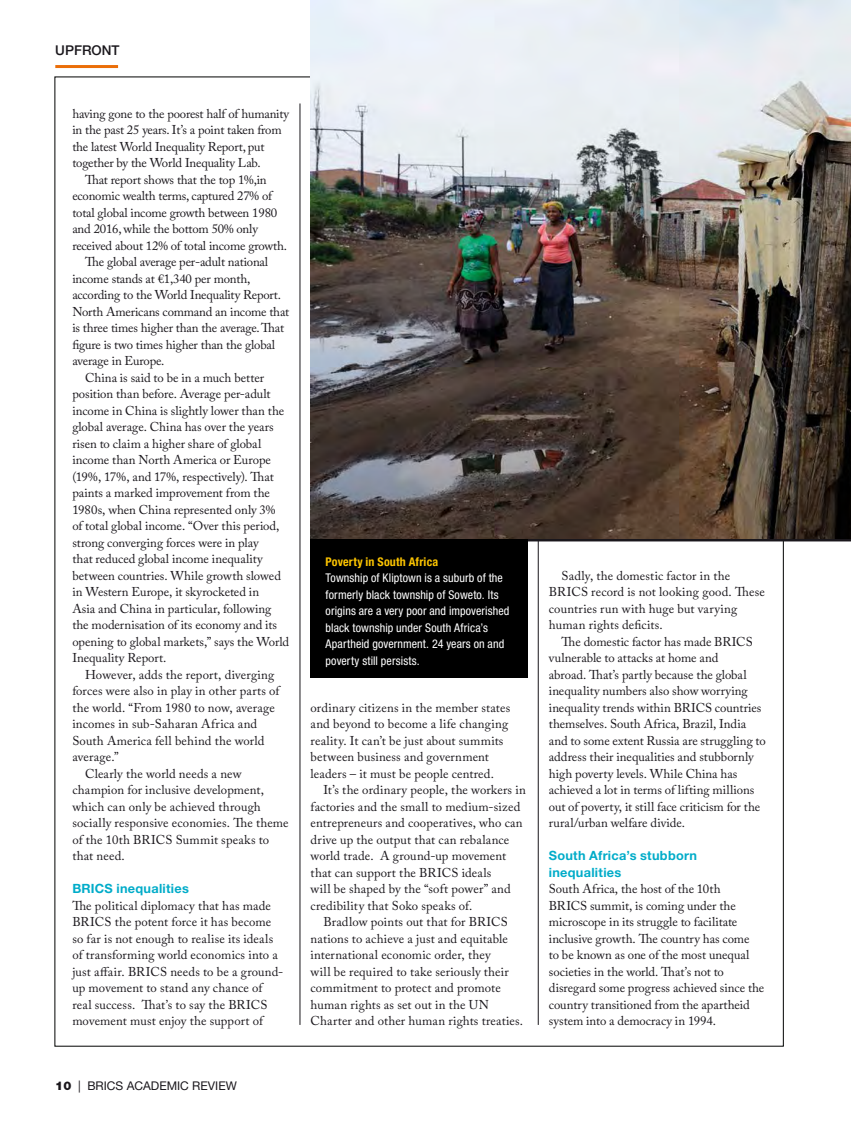
<style>
.page{position:relative;width:851px;height:1127px;background:#fff}
.page>*{position:absolute;margin:0;border:0;box-sizing:border-box;transform-origin:0 0}
.t1{font:500 13.5px "Helvetica Neue LT Pro";color:#1a171c}
.t2{font:12.75px/16.5px "Adobe Caslon Pro";color:#1a171c}
.t3{font:700 12.75px/16.5px "Helvetica Neue LT Pro";letter-spacing:.02em;color:#00acc9}
.t4{font:condensed 12px/16.5px "Helvetica Neue LT Pro";letter-spacing:.01em;color:#fff}
.t5{font:12px "Helvetica Neue LT Pro";color:#1a171c}
.t6{font:700 condensed 12px "Helvetica Neue LT Pro";letter-spacing:.015em;color:#fcc400}
.s1{font-weight:900}
</style>
<div class="page">
<hr style="left:55px;top:65px;width:63px;height:3px;background:#eb6e08">
<hr style="left:300px;top:103px;width:1px;height:922px;background:#1a171c">
<hr style="left:538px;top:112px;width:1px;height:913px;background:#1a171c">
<hr style="left:310px;top:538px;width:540px;height:3px;background:#1a171c">
<div style="left:310px;top:539px;width:217px;height:138px;background:#000"></div>
<img style="left:310px;top:0;width:540px;height:539px">
<p class="t1" style="left:55px;top:42px;width:66px">UPFRONT</p>
<p class="t2" style="left:72px;top:105px;width:218px">having gone to the poorest half of humanity</p>
<p class="t2" style="left:72px;top:121px;width:211px">in the past 25 years. It’s a point taken from</p>
<p class="t2" style="left:72px;top:138px;width:194px">the latest World Inequality Report, put</p>
<p class="t2" style="left:72px;top:154px;width:190px">together by the World Inequality Lab.</p>
<p class="t2" style="left:85px;top:171px;width:183px">That report shows that the top 1%,in</p>
<p class="t2" style="left:72px;top:187px;width:201px">economic wealth terms, captured 27% of</p>
<p class="t2" style="left:72px;top:204px;width:206px">total global income growth between 1980</p>
<p class="t2" style="left:72px;top:220px;width:187px">and 2016, while the bottom 50% only</p>
<p class="t2" style="left:72px;top:237px;width:216px">received about 12% of total income growth.</p>
<p class="t2" style="left:85px;top:253px;width:184px">The global average per-adult national</p>
<p class="t2" style="left:72px;top:270px;width:179px">income stands at €1,340 per month,</p>
<p class="t2" style="left:72px;top:286px;width:210px">according to the World Inequality Report.</p>
<p class="t2" style="left:72px;top:303px;width:218px">North Americans command an income that</p>
<p class="t2" style="left:72px;top:319px;width:213px">is three times higher than the average. That</p>
<p class="t2" style="left:72px;top:336px;width:204px">figure is two times higher than the global</p>
<p class="t2" style="left:72px;top:352px;width:94px">average in Europe.</p>
<p class="t2" style="left:85px;top:369px;width:180px">China is said to be in a much better</p>
<p class="t2" style="left:72px;top:385px;width:200px">position than before. Average per-adult</p>
<p class="t2" style="left:72px;top:402px;width:213px">income in China is slightly lower than the</p>
<p class="t2" style="left:72px;top:418px;width:203px">global average. China has over the years</p>
<p class="t2" style="left:72px;top:435px;width:190px">risen to claim a higher share of global</p>
<p class="t2" style="left:72px;top:451px;width:200px">income than North America or Europe</p>
<p class="t2" style="left:72px;top:468px;width:203px">(19%, 17%, and 17%, respectively). That</p>
<p class="t2" style="left:72px;top:484px;width:199px">paints a marked improvement from the</p>
<p class="t2" style="left:72px;top:501px;width:205px">1980s, when China represented only 3%</p>
<p class="t2" style="left:72px;top:517px;width:209px">of total global income. “Over this period,</p>
<p class="t2" style="left:72px;top:534px;width:188px">strong converging forces were in play</p>
<p class="t2" style="left:72px;top:550px;width:192px">that reduced global income inequality</p>
<p class="t2" style="left:72px;top:567px;width:210px">between countries. While growth slowed</p>
<p class="t2" style="left:72px;top:583px;width:188px">in Western Europe, it skyrocketed in</p>
<p class="t2" style="left:72px;top:600px;width:200px">Asia and China in particular, following</p>
<p class="t2" style="left:72px;top:616px;width:206px">the modernisation of its economy and its</p>
<p class="t2" style="left:72px;top:633px;width:218px">opening to global markets,” says the World</p>
<p class="t2" style="left:72px;top:649px;width:96px">Inequality Report.</p>
<p class="t2" style="left:85px;top:666px;width:191px">However, adds the report, diverging</p>
<p class="t2" style="left:72px;top:682px;width:209px">forces were also in play in other parts of</p>
<p class="t2" style="left:72px;top:699px;width:204px">the world. “From 1980 to now, average</p>
<p class="t2" style="left:72px;top:715px;width:186px">incomes in sub-Saharan Africa and</p>
<p class="t2" style="left:72px;top:732px;width:193px">South America fell behind the world</p>
<p class="t2" style="left:72px;top:748px;width:48px">average.”</p>
<p class="t2" style="left:85px;top:765px;width:158px">Clearly the world needs a new</p>
<p class="t2" style="left:72px;top:781px;width:193px">champion for inclusive development,</p>
<p class="t2" style="left:72px;top:798px;width:190px">which can only be achieved through</p>
<p class="t2" style="left:72px;top:814px;width:218px">socially responsive economies. The theme</p>
<p class="t2" style="left:72px;top:831px;width:198px">of the 10th BRICS Summit speaks to</p>
<p class="t2" style="left:72px;top:847px;width:54px">that need.</p>
<p class="t3" style="left:72px;top:880px;width:118px">BRICS inequalities</p>
<p class="t2" style="left:72px;top:897px;width:212px">The political diplomacy that has made BRICS the potent force it has become so far is not enough to realise its ideals of transforming world economics into a just affair. BRICS needs to be a ground&shy;up movement to stand any chance of real success. That’s to say the BRICS movement must enjoy the support of</p>
<p class="t5" style="left:55px;top:1078px;width:183px"><span class="s1">10</span> | BRICS ACADEMIC REVIEW</p>
<p class="t6" style="left:325px;top:554px;width:114px">Poverty in South Africa</p>
<p class="t4" style="left:325px;top:570px;width:185px">Township of Kliptown is a suburb of the formerly black township of Soweto. Its origins are a very poor and impoverished black township under South Africa’s Apartheid government. 24 years on and poverty still persists.</p>
<p class="t2" style="left:310px;top:699px;width:201px">ordinary citizens in the member states and beyond to become a life changing reality. It can’t be just about summits between business and government leaders – it must be people centred.</p>
<p class="t2" style="left:310px;top:781px;width:217px;text-indent:13px">It’s the ordinary people, the workers in factories and the small to medium-sized entrepreneurs and cooperatives, who can drive up the output that can rebalance world trade. A ground-up movement that can support the BRICS ideals<br>will be shaped by the “soft power” and credibility that Soko speaks of.</p>
<p class="t2" style="left:310px;top:913px;width:214px;text-indent:13px">Bradlow points out that for BRICS nations to achieve a just and equitable international economic order, they<br>will be required to take seriously their commitment to protect and promote human rights as set out in the UN Charter and other human rights treaties.</p>
<p class="t2" style="left:549px;top:567px;width:217px;text-indent:13px">Sadly, the domestic factor in the<br>BRICS record is not looking good. These countries run with huge but varying human rights deficits.</p>
<p class="t2" style="left:549px;top:633px;width:218px;text-indent:13px">The domestic factor has made BRICS vulnerable to attacks at home and<br>abroad. That’s partly because the global inequality numbers also show worrying inequality trends within BRICS countries themselves. South Africa, Brazil, India and to some extent Russia are struggling to address their inequalities and stubbornly high poverty levels. While China has achieved a lot in terms of lifting millions out of poverty, it still face criticism for the rural/urban welfare divide.</p>
<p class="t3" style="left:549px;top:847px;width:149px">South Africa’s stubborn inequalities</p>
<p class="t2" style="left:549px;top:880px;width:217px">South Africa, the host of the 10th<br>BRICS summit, is coming under the microscope in its struggle to facilitate inclusive growth. The country has come<br>to be known as one of the most unequal societies in the world. That’s not to disregard some progress achieved since the country transitioned from the apartheid system into a democracy in 1994.</p>
</div>
